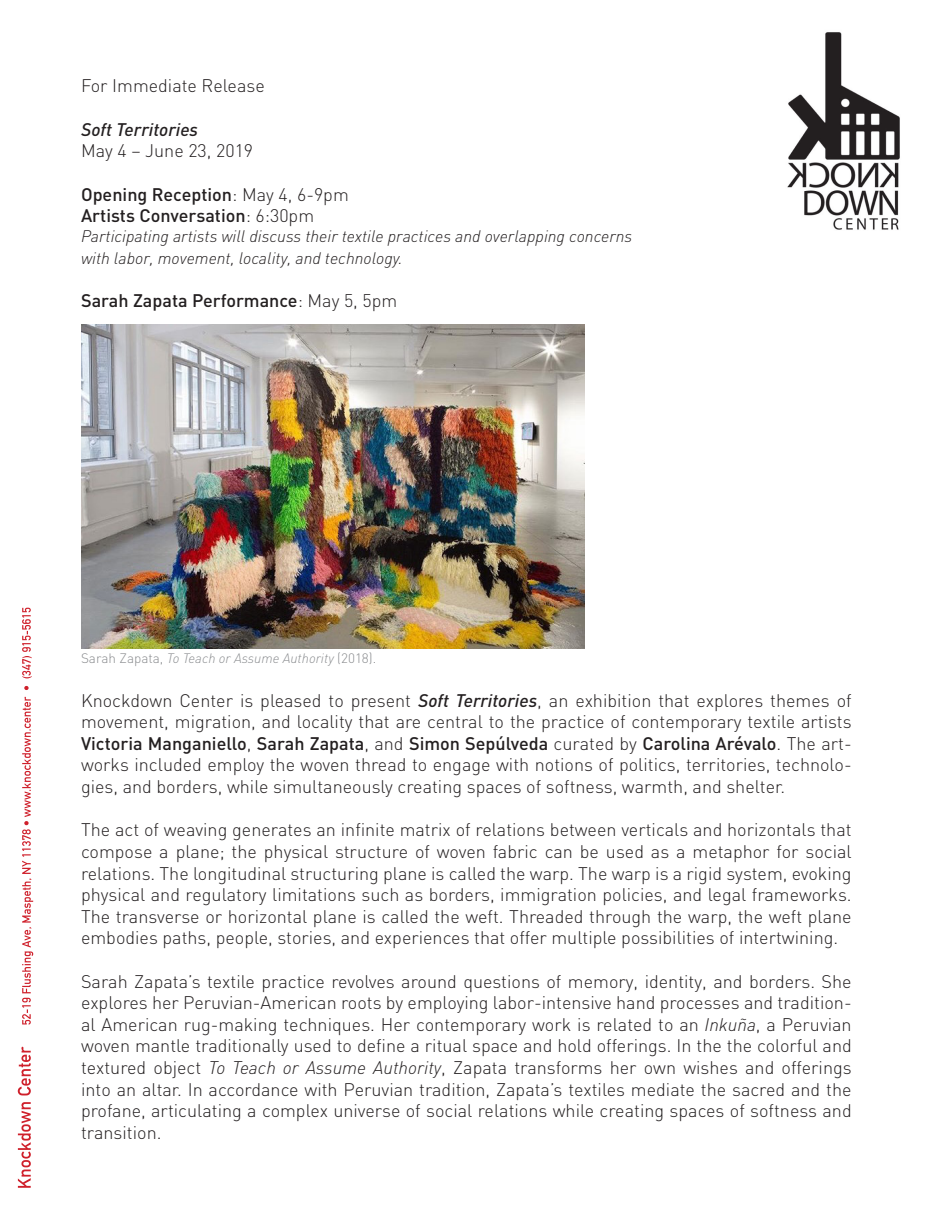
<style>
.page{position:relative;width:936px;height:1206px;background:#fff}
.page>*{position:absolute;margin:0;border:0;box-sizing:border-box;transform-origin:0 0}
.t1{font:300 18px/21.6px "DIN";color:#231f20;text-align:justify}
.t2{font:500 18px "DIN";color:#231f20}
.t3{font:italic 500 18px "DIN";color:#231f20}
.t4{font:italic 300 16.5px "DIN";color:#231f20}
.t5{font:italic 300 13.5px "DIN";color:#8a8c8f}
.s1{font-weight:300}
.s2{font-style:normal}
.s3{font-weight:500;font-style:italic}
.s4{font-weight:500}
.s5{font-style:italic}
</style>
<div class="page">
<svg style="left:18px;top:607px;width:15px;height:580px"></svg>
<img style="left:787px;top:32px;width:113px;height:198px">
<img style="left:81px;top:324px;width:503px;height:324px">
<p class="t1" style="left:81px;top:74px;width:185px">For Immediate Release</p>
<p class="t3" style="left:81px;top:118px;width:118px">Soft Territories</p>
<p class="t1" style="left:81px;top:139px;width:174px">May 4 – June 23, 2019</p>
<p class="t2" style="left:81px;top:182px;width:269px">Opening Reception<span class="s1">: May 4, 6-9pm</span></p>
<p class="t2" style="left:81px;top:203px;width:234px">Artists Conversation<span class="s1">: 6:30pm</span></p>
<p class="t4" style="left:81px;top:226px;width:552px">Participating artists will discuss their textile practices and overlapping concerns</p>
<p class="t4" style="left:81px;top:247px;width:323px">with labor, movement, locality, and technology.</p>
<p class="t2" style="left:81px;top:288px;width:318px">Sarah Zapata Performance<span class="s1">: May 5, 5pm</span></p>
<p class="t5" style="left:81px;top:650px;width:297px"><span class="s2">Sarah Zapata,</span> To Teach or Assume Authority <span class="s2">(2018).</span></p>
<p class="t1" style="left:81px;top:688px;width:772px">Knockdown Center is pleased to present <span class="s3">Soft Territories</span>, an exhibition that explores themes of movement, migration, and locality that are central to the practice of contemporary textile artists <span class="s4">Victoria Manganiello</span>, <span class="s4">Sarah Zapata</span>, and <span class="s4">Simon Sepúlveda</span> curated by <span class="s4">Carolina Arévalo</span>. The art&shy;works included employ the woven thread to engage with notions of politics, territories, technolo&shy;gies, and borders, while simultaneously creating spaces of softness, warmth, and shelter.</p>
<p class="t1" style="left:81px;top:818px;width:772px">The act of weaving generates an infinite matrix of relations between verticals and horizontals that compose a plane; the physical structure of woven fabric can be used as a metaphor for social relations. The longitudinal structuring plane is called the warp. The warp is a rigid system, evoking physical and regulatory limitations such as borders, immigration policies, and legal frameworks.<br>The transverse or horizontal plane is called the weft. Threaded through the warp, the weft plane embodies paths, people, stories, and experiences that offer multiple possibilities of intertwining.</p>
<p class="t1" style="left:81px;top:969px;width:772px">Sarah Zapata’s textile practice revolves around questions of memory, identity, and borders. She explores her Peruvian-American roots by employing labor-intensive hand processes and tradition&shy;al American rug-making techniques. Her contemporary work is related to an <span class="s5">Inkuña</span>, a Peruvian woven mantle traditionally used to define a ritual space and hold offerings. In the the colorful and textured object <span class="s5">To Teach or Assume Authority</span>, Zapata transforms her own wishes and offerings into an altar. In accordance with Peruvian tradition, Zapata’s textiles mediate the sacred and the profane, articulating a complex universe of social relations while creating spaces of softness and transition.</p>
</div>
